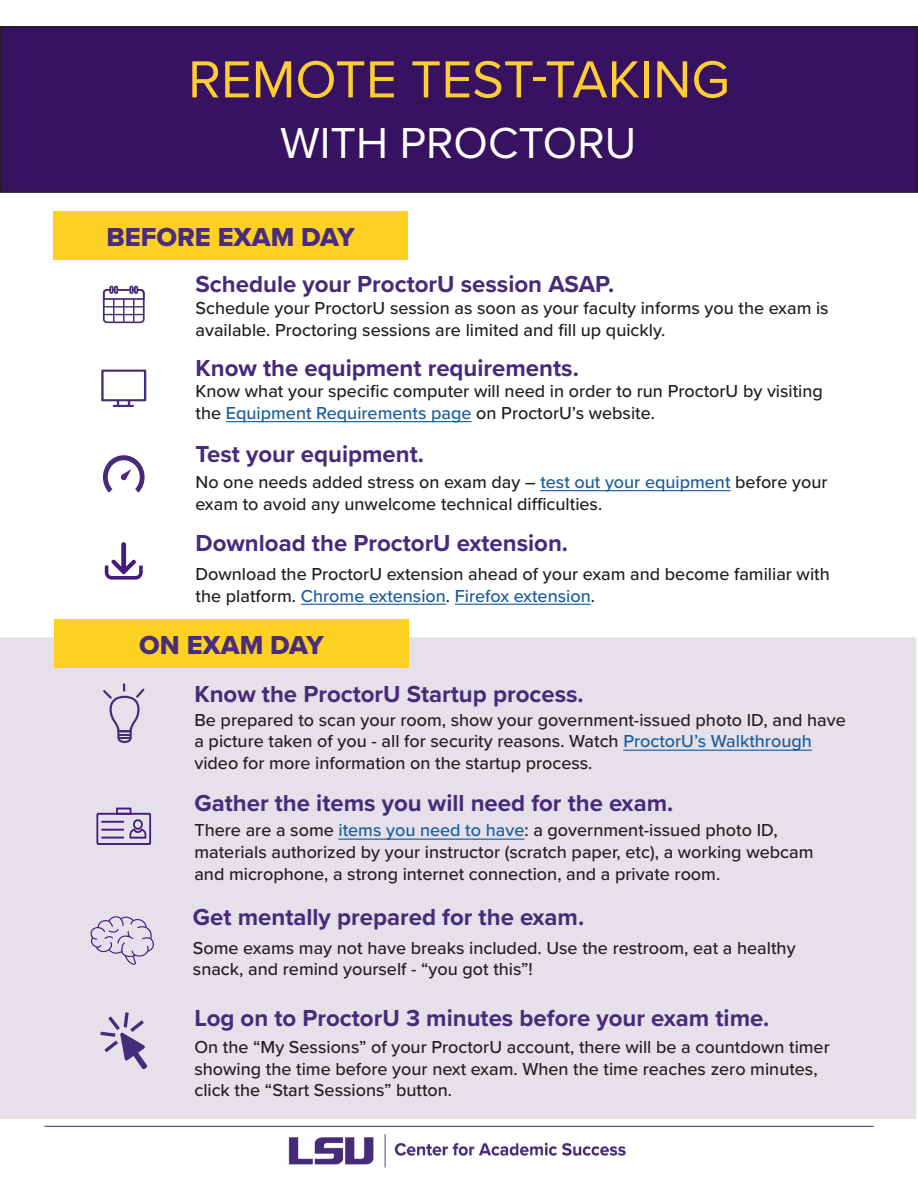
<style>
.page{position:relative;width:918px;height:1188px;background:#fff}
.page>*{position:absolute;margin:0;border:0;box-sizing:border-box;transform-origin:0 0}
.t1{font:54px "Proxima Nova";color:#fecd33}
.t2{font:45px "Proxima Nova";color:#fff}
.t3{font:27px "Proxima Nova Extrabld";color:#492d7c}
.t4{font:700 24px "Proxima Nova";color:#472b7a}
.t5{font:500 18px/21.6px "Proxima Nova";color:#231f20}
.s1{color:#175d9e}
</style>
<div class="page">
<div style="left:0;top:637px;width:916px;height:482px;background:#e5e0ea"></div>
<img style="left:288px;top:1134px;width:338px;height:34px">
<div style="left:53px;top:212px;width:355px;height:48px;background:#fcd121"></div>
<hr style="left:44px;top:1126px;width:830px;height:1px;background:#3b227c">
<hr style="left:540px;top:490px;width:191px;height:1px;background:#175d9e">
<hr style="left:301px;top:604px;width:145px;height:1px;background:#175d9e">
<hr style="left:455px;top:604px;width:136px;height:1px;background:#175d9e">
<hr style="left:623px;top:750px;width:189px;height:1px;background:#175d9e">
<hr style="left:339px;top:839px;width:185px;height:1px;background:#175d9e">
<div style="left:1px;top:27px;width:916px;height:165px;background:#371260"></div>
<div style="left:0;top:26px;width:918px;height:167px;border:2px solid #231f20"></div>
<div style="left:54px;top:619px;width:355px;height:48px;background:#fcd121"></div>
<hr style="left:226px;top:421px;width:246px;height:1px;background:#175d9e">
<svg style="left:101px;top:370px;width:45px;height:37px"></svg>
<svg style="left:105px;top:542px;width:38px;height:38px"></svg>
<svg style="left:103px;top:455px;width:42px;height:38px"></svg>
<svg style="left:103px;top:286px;width:42px;height:37px"></svg>
<hr style="left:103px;top:306px;width:41px;height:1px;background:#462b79">
<hr style="left:103px;top:314px;width:41px;height:1px;background:#462b79">
<svg style="left:103px;top:683px;width:41px;height:60px;background:#cbc3d8"></svg>
<svg style="left:96px;top:808px;width:55px;height:37px;background:#b4a4c9"></svg>
<svg style="left:100px;top:1012px;width:47px;height:57px;background:#bbb0cc"></svg>
<svg style="left:90px;top:916px;width:64px;height:49px;background:#d1c8dc"></svg>
<h1 class="t1" style="left:188px;top:39px;width:543px">REMOTE TEST-TAKING</h1>
<h2 class="t2" style="left:280px;top:110px;width:358px">WITH PROCTORU</h2>
<p class="t3" style="left:106px;top:217px;width:250px">BEFORE EXAM DAY</p>
<p class="t4" style="left:196px;top:266px;width:420px">Schedule your ProctorU session ASAP.</p>
<p class="t5" style="left:196px;top:297px;width:635px">Schedule your ProctorU session as soon as your faculty informs you the exam is available. Proctoring sessions are limited and fill up quickly.</p>
<p class="t4" style="left:196px;top:350px;width:385px">Know the equipment requirements.</p>
<p class="t5" style="left:196px;top:380px;width:629px">Know what your specific computer will need in order to run ProctorU by visiting the <span class="s1">Equipment Requirements page</span> on ProctorU’s website.</p>
<p class="t4" style="left:196px;top:436px;width:230px">Test your equipment.</p>
<p class="t5" style="left:196px;top:470px;width:633px">No one needs added stress on exam day – <span class="s1">test out your equipment</span> before your exam to avoid any unwelcome technical difficulties.</p>
<p class="t4" style="left:196px;top:525px;width:374px">Download the ProctorU extension.</p>
<p class="t5" style="left:196px;top:562px;width:636px">Download the ProctorU extension ahead of your exam and become familiar with the platform. <span class="s1">Chrome extension</span>. <span class="s1">Firefox extension</span>.</p>
<p class="t3" style="left:139px;top:625px;width:186px">ON EXAM DAY</p>
<p class="t4" style="left:194px;top:676px;width:391px">Know the ProctorU Startup process.</p>
<p class="t5" style="left:194px;top:708px;width:653px">Be prepared to scan your room, show your government-issued photo ID, and have a picture taken of you - all for security reasons. Watch <span class="s1">ProctorU’s Walkthrough </span>video for more information on the startup process.</p>
<p class="t4" style="left:194px;top:785px;width:480px">Gather the items you will need for the exam.</p>
<p class="t5" style="left:194px;top:819px;width:585px">There are a some <span class="s1">items you need to have</span>: a government-issued photo ID,</p>
<p class="t5" style="left:194px;top:841px;width:621px">materials authorized by your instructor (scratch paper, etc), a working webcam</p>
<p class="t5" style="left:194px;top:862px;width:527px">and microphone, a strong internet connection, and a private room.</p>
<p class="t4" style="left:193px;top:899px;width:393px">Get mentally prepared for the exam.</p>
<p class="t5" style="left:193px;top:936px;width:604px">Some exams may not have breaks included. Use the restroom, eat a healthy snack, and remind yourself - “you got this”!</p>
<p class="t4" style="left:194px;top:1000px;width:577px">Log on to ProctorU 3 minutes before your exam time.</p>
<p class="t5" style="left:194px;top:1036px;width:637px">On the “My Sessions” of your ProctorU account, there will be a countdown timer showing the time before your next exam. When the time reaches zero minutes, click the “Start Sessions” button.</p>
</div>
